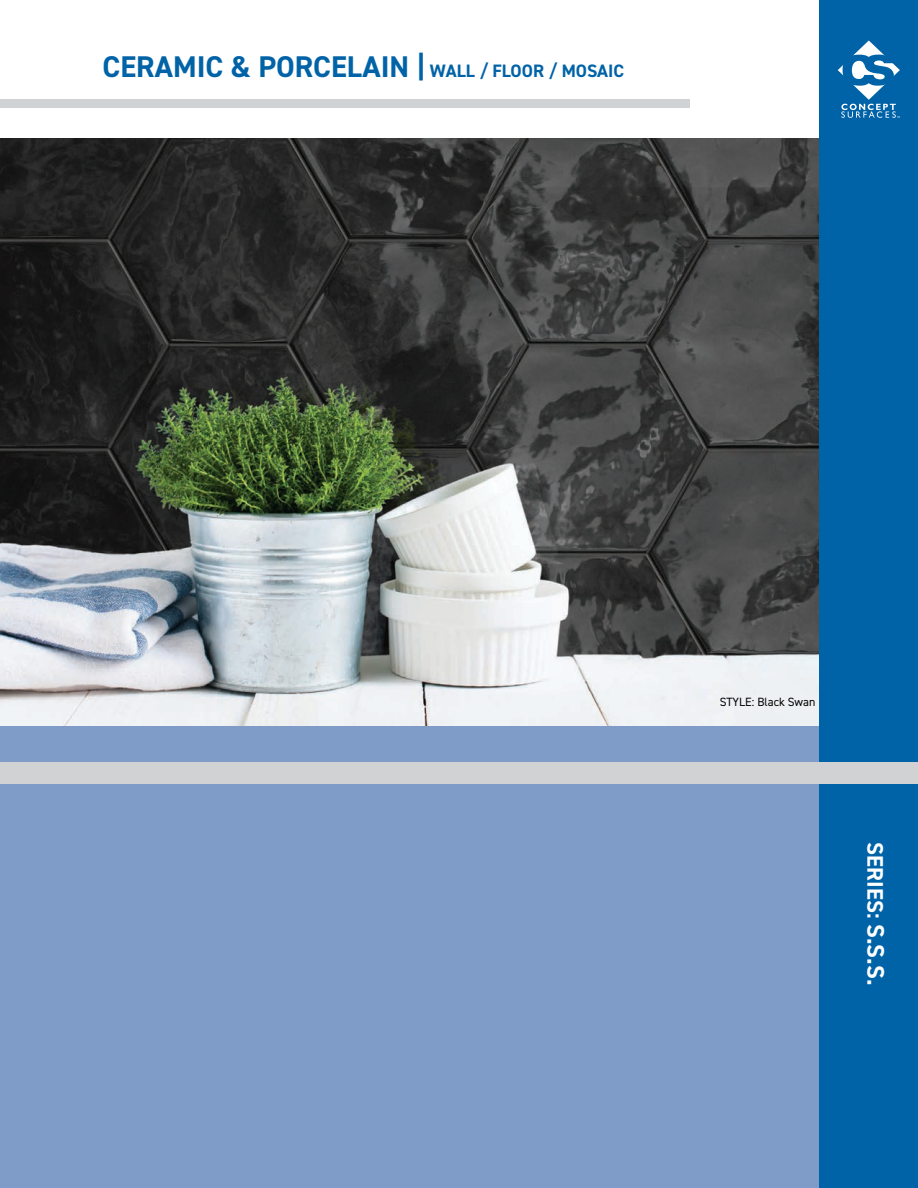
<style>
.page{position:relative;width:918px;height:1188px;background:#fff}
.page>*{position:absolute;margin:0;border:0;box-sizing:border-box;transform-origin:0 0}
.t1{font:700 30px "DIN2014";color:#0163a7}
.t2{font:700 22.5px "DIN2014";color:#fff}
.t3{font:12px "DIN2014";color:#040503}
.s1{font-size:18px}
.s2{font-size:24px}
</style>
<div class="page">
<img style="left:0;top:138px;width:820px;height:589px">
<div style="left:0;top:727px;width:918px;height:461px;background:#7f9cc8"></div>
<div style="left:820px;top:0;width:98px;height:1188px;background:#0163a7"></div>
<div style="left:0;top:762px;width:918px;height:22px;background:#d1d2d3"></div>
<div style="left:0;top:99px;width:689px;height:9px;background:#d1d2d3"></div>
<svg style="left:838px;top:40px;width:62px;height:78px"></svg>
<p class="t1" style="left:103px;top:47px;width:523px">CERAMIC &amp; PORCELAIN | <span class="s1">WALL / FLOOR / MOSAIC</span></p>
<p class="t3" style="left:720px;top:695px;width:97px">STYLE: Black Swan</p>
<p class="t2" style="left:890px;top:842px;width:144px;rotate:90deg">SERIES: <span class="s2">S.S.S.</span></p>
</div>
